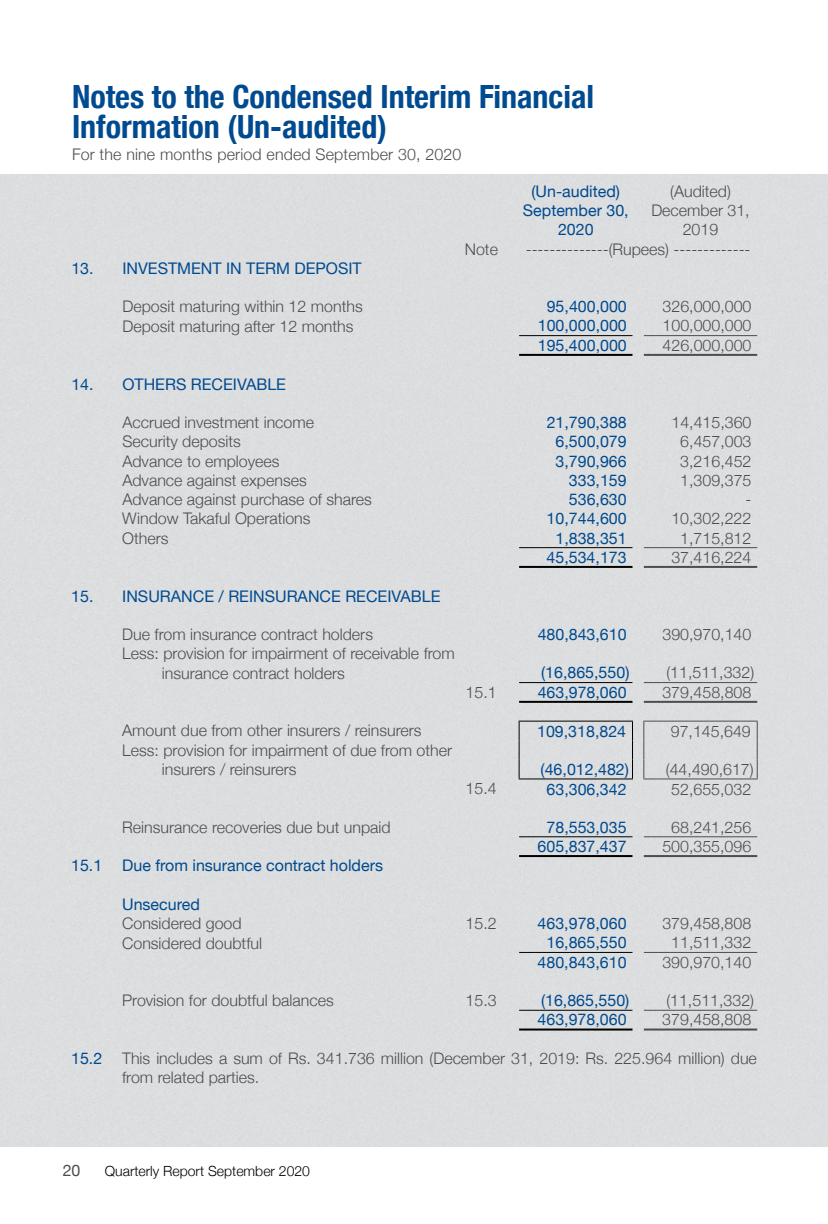
<style>
.page{position:relative;width:828px;height:1224px;background:#fff}
.page>*{position:absolute;margin:0;border:0;box-sizing:border-box;transform-origin:0 0}
.t1{font:700 condensed 32px/30.4px "Helvetica Neue";color:#004a8f}
.t2{font:300 16px/19.2px "Helvetica Neue";color:#4d4d4f}
.t3{font:16px "Helvetica Neue";color:#004a8f}
.t4{font:16px "Helvetica Neue";color:#4d4d4f}
.t5{font:300 14px "Helvetica Neue";color:#000}
.s1{font-weight:400;color:#004a8f}
</style>
<div class="page">
<hr style="left:519px;top:335px;width:114px;height:1px;background:#000">
<hr style="left:519px;top:354px;width:114px;height:2px;background:#000">
<hr style="left:644px;top:335px;width:113px;height:1px;background:#4d4d4f">
<hr style="left:644px;top:354px;width:113px;height:2px;background:#4d4d4f">
<hr style="left:519px;top:547px;width:114px;height:1px;background:#000">
<hr style="left:519px;top:566px;width:114px;height:2px;background:#000">
<hr style="left:644px;top:547px;width:113px;height:1px;background:#4d4d4f">
<hr style="left:644px;top:566px;width:113px;height:2px;background:#4d4d4f">
<hr style="left:519px;top:682px;width:114px;height:1px;background:#000">
<hr style="left:519px;top:701px;width:114px;height:2px;background:#000">
<hr style="left:644px;top:682px;width:113px;height:1px;background:#4d4d4f">
<hr style="left:644px;top:701px;width:113px;height:2px;background:#4d4d4f">
<hr style="left:519px;top:721px;width:114px;height:1px;background:#000">
<hr style="left:643px;top:721px;width:115px;height:1px;background:#4d4d4f">
<svg style="left:519px;top:722px;width:1px;height:56px"></svg>
<svg style="left:632px;top:722px;width:1px;height:56px"></svg>
<hr style="left:519px;top:778px;width:114px;height:1px;background:#000">
<svg style="left:643px;top:722px;width:1px;height:56px"></svg>
<svg style="left:757px;top:722px;width:1px;height:56px"></svg>
<hr style="left:643px;top:778px;width:115px;height:1px;background:#4d4d4f">
<hr style="left:519px;top:836px;width:114px;height:1px;background:#000">
<hr style="left:519px;top:855px;width:114px;height:2px;background:#000">
<hr style="left:644px;top:836px;width:113px;height:1px;background:#4d4d4f">
<hr style="left:644px;top:855px;width:113px;height:2px;background:#4d4d4f">
<hr style="left:519px;top:952px;width:114px;height:1px;background:#000">
<hr style="left:644px;top:952px;width:113px;height:1px;background:#4d4d4f">
<hr style="left:644px;top:1010px;width:113px;height:1px;background:#4d4d4f">
<hr style="left:644px;top:1029px;width:113px;height:2px;background:#4d4d4f">
<hr style="left:519px;top:1010px;width:114px;height:1px;background:#000">
<hr style="left:519px;top:1029px;width:114px;height:2px;background:#000">
<h1 class="t1" style="left:72px;top:79px;width:524px">Notes to the Condensed Interim Financial<br>Information (Un-audited)</h1>
<p class="t2" style="left:72px;top:144px;width:391px">For the nine months period ended September 30, 2020</p>
<p class="t3" style="left:532px;top:180px;width:90px">(Un-audited)</p>
<p class="t2" style="left:670px;top:180px;width:62px">(Audited)</p>
<p class="t3" style="left:523px;top:199px;width:107px">September 30,</p>
<p class="t2" style="left:651px;top:200px;width:100px">December 31,</p>
<p class="t3" style="left:558px;top:218px;width:37px">2020</p>
<p class="t2" style="left:683px;top:219px;width:37px">2019</p>
<p class="t2" style="left:465px;top:238px;width:35px">Note</p>
<p class="t2" style="left:526px;top:238px;width:226px">--------------(Rupees) -------------</p>
<p class="t3" style="left:71px;top:257px;width:292px">13. INVESTMENT IN TERM DEPOSIT</p>
<p class="t2" style="left:122px;top:296px;width:242px">Deposit maturing within 12 months</p>
<p class="t3" style="left:547px;top:295px;width:82px">95,400,000</p>
<p class="t2" style="left:663px;top:296px;width:90px">326,000,000</p>
<p class="t2" style="left:122px;top:315px;width:233px">Deposit maturing after 12 months</p>
<p class="t3" style="left:538px;top:314px;width:90px">100,000,000</p>
<p class="t2" style="left:663px;top:315px;width:90px">100,000,000</p>
<p class="t3" style="left:538px;top:334px;width:90px">195,400,000</p>
<p class="t2" style="left:663px;top:334px;width:90px">426,000,000</p>
<p class="t3" style="left:71px;top:372px;width:216px">14. OTHERS RECEIVABLE</p>
<p class="t2" style="left:122px;top:412px;width:193px">Accrued investment income</p>
<p class="t3" style="left:547px;top:411px;width:82px">21,790,388</p>
<p class="t2" style="left:671px;top:412px;width:82px">14,415,360</p>
<p class="t2" style="left:122px;top:431px;width:120px">Security deposits</p>
<p class="t3" style="left:556px;top:430px;width:73px">6,500,079</p>
<p class="t2" style="left:680px;top:431px;width:73px">6,457,003</p>
<p class="t2" style="left:122px;top:450px;width:159px">Advance to employees</p>
<p class="t3" style="left:556px;top:449px;width:73px">3,790,966</p>
<p class="t2" style="left:680px;top:450px;width:73px">3,216,452</p>
<p class="t2" style="left:122px;top:469px;width:186px">Advance against expenses</p>
<p class="t3" style="left:569px;top:469px;width:59px">333,159</p>
<p class="t2" style="left:680px;top:469px;width:73px">1,309,375</p>
<p class="t2" style="left:122px;top:489px;width:251px">Advance against purchase of shares</p>
<p class="t3" style="left:569px;top:488px;width:59px">536,630</p>
<p class="t2" style="left:746px;top:489px;width:7px">-</p>
<p class="t2" style="left:122px;top:508px;width:190px">Window Takaful Operations</p>
<p class="t3" style="left:547px;top:507px;width:82px">10,744,600</p>
<p class="t2" style="left:671px;top:508px;width:82px">10,302,222</p>
<p class="t2" style="left:122px;top:527px;width:48px">Others</p>
<p class="t3" style="left:556px;top:526px;width:73px">1,838,351</p>
<p class="t2" style="left:680px;top:527px;width:73px">1,715,812</p>
<p class="t3" style="left:547px;top:546px;width:82px">45,534,173</p>
<p class="t2" style="left:671px;top:546px;width:82px">37,416,224</p>
<p class="t3" style="left:71px;top:584px;width:371px">15. INSURANCE / REINSURANCE RECEIVABLE</p>
<p class="t2" style="left:122px;top:624px;width:252px">Due from insurance contract holders</p>
<p class="t3" style="left:538px;top:623px;width:90px">480,843,610</p>
<p class="t2" style="left:662px;top:624px;width:90px">390,970,140</p>
<p class="t2" style="left:162px;top:643px;width:294px;text-indent:-40px">Less: provision for impairment of receivable from insurance contract holders</p>
<p class="t3" style="left:541px;top:661px;width:90px">(16,865,550)</p>
<p class="t2" style="left:666px;top:662px;width:89px">(11,511,332)</p>
<p class="t2" style="left:466px;top:681px;width:33px">15.1</p>
<p class="t3" style="left:538px;top:680px;width:90px">463,978,060</p>
<p class="t2" style="left:662px;top:681px;width:90px">379,458,808</p>
<p class="t2" style="left:122px;top:720px;width:301px">Amount due from other insurers / reinsurers</p>
<p class="t3" style="left:537px;top:720px;width:90px">109,318,824</p>
<p class="t2" style="left:671px;top:720px;width:82px">97,145,649</p>
<p class="t2" style="left:162px;top:739px;width:292px;text-indent:-40px">Less: provision for impairment of due from other insurers / reinsurers</p>
<p class="t3" style="left:541px;top:758px;width:90px">(46,012,482)</p>
<p class="t2" style="left:666px;top:758px;width:89px">(44,490,617)</p>
<p class="t2" style="left:466px;top:778px;width:33px">15.4</p>
<p class="t3" style="left:547px;top:777px;width:82px">63,306,342</p>
<p class="t2" style="left:671px;top:778px;width:82px">52,655,032</p>
<p class="t2" style="left:122px;top:816px;width:270px">Reinsurance recoveries due but unpaid</p>
<p class="t3" style="left:547px;top:815px;width:82px">78,553,035</p>
<p class="t2" style="left:671px;top:816px;width:82px">68,241,256</p>
<p class="t3" style="left:538px;top:835px;width:90px">605,837,437</p>
<p class="t2" style="left:662px;top:835px;width:90px">500,355,096</p>
<p class="t3" style="left:71px;top:854px;width:313px">15.1 Due from insurance contract holders</p>
<p class="t3" style="left:122px;top:893px;width:79px">Unsecured</p>
<p class="t2" style="left:122px;top:913px;width:121px">Considered good</p>
<p class="t2" style="left:466px;top:913px;width:33px">15.2</p>
<p class="t3" style="left:538px;top:912px;width:90px">463,978,060</p>
<p class="t2" style="left:662px;top:913px;width:90px">379,458,808</p>
<p class="t2" style="left:122px;top:932px;width:141px">Considered doubtful</p>
<p class="t3" style="left:547px;top:931px;width:82px">16,865,550</p>
<p class="t2" style="left:671px;top:932px;width:82px">11,511,332</p>
<p class="t3" style="left:538px;top:951px;width:90px">480,843,610</p>
<p class="t2" style="left:662px;top:952px;width:90px">390,970,140</p>
<p class="t2" style="left:122px;top:990px;width:213px">Provision for doubtful balances</p>
<p class="t2" style="left:466px;top:990px;width:33px">15.3</p>
<p class="t3" style="left:541px;top:989px;width:90px">(16,865,550)</p>
<p class="t2" style="left:666px;top:990px;width:89px">(11,511,332)</p>
<p class="t3" style="left:538px;top:1008px;width:90px">463,978,060</p>
<p class="t2" style="left:662px;top:1009px;width:90px">379,458,808</p>
<p class="t2" style="left:122px;top:1048px;width:636px;text-indent:-51px"><span class="s1">15.2</span> This includes a sum of Rs. 341.736 million (December 31, 2019: Rs. 225.964 million) due from related parties.</p>
<p class="t4" style="left:63px;top:1159px;width:19px">20</p>
<p class="t5" style="left:105px;top:1159px;width:207px">Quarterly Report September 2020</p>
</div>
